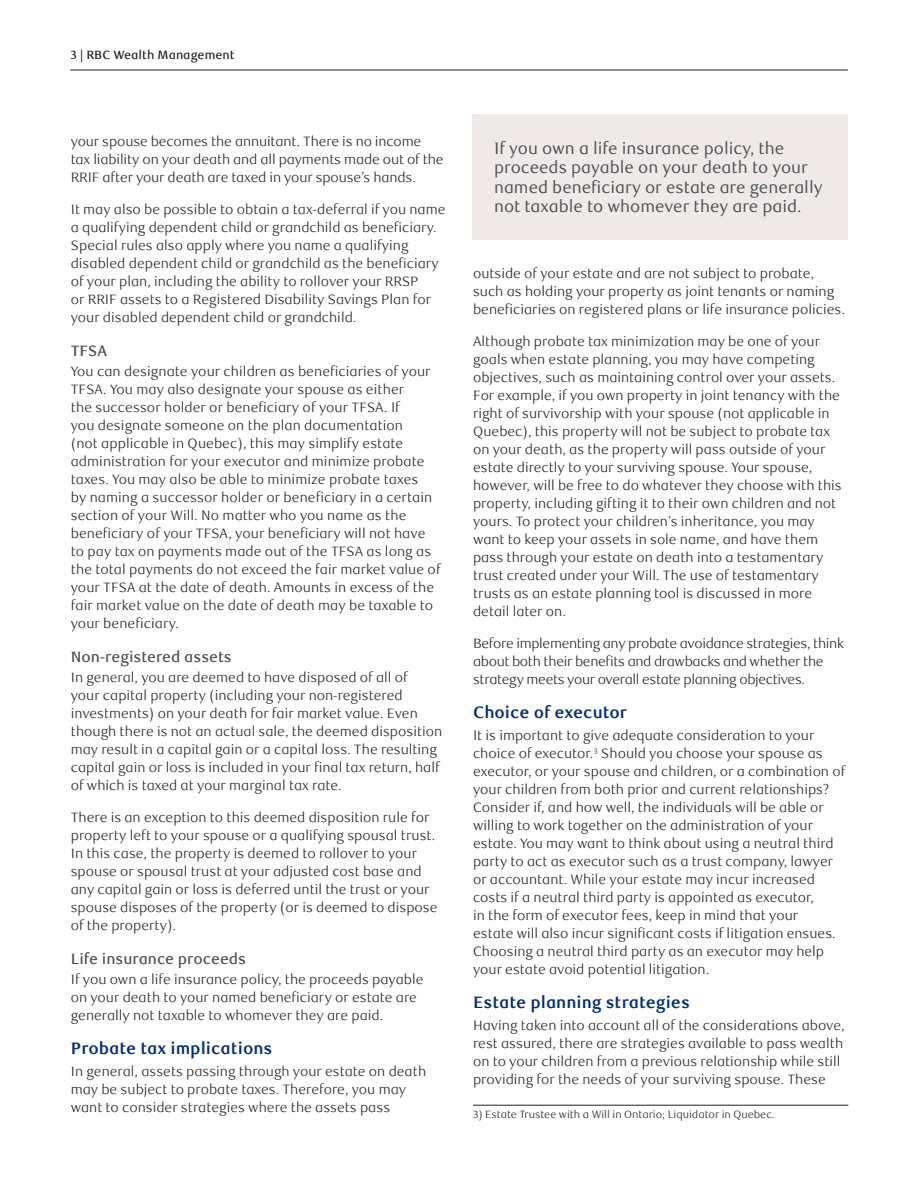
<style>
.page{position:relative;width:918px;height:1188px;background:#fff}
.page>*{position:absolute;margin:0;border:0;box-sizing:border-box;transform-origin:0 0}
.t1{font:16.5px/19.5px "RBC Text";color:#4a4f55}
._4-Text_Headline{font:700 16.5px "RBC Text";color:#002f73}
._6-Subhead_L1{font:500 15px "RBC Text";color:#4a4f55}
._5-Body_Copy{font:300 13.5px/18px "RBC Text";color:#231f20}
._5-Body_Copy-2{font:300 13.5px/18px "RBC Text";letter-spacing:-.025em;color:#231f20}
.t2{font:500 12px "RBC Text";color:#231f20}
._5-Body_Copy-3{font:300 10.5px "RBC Text";color:#231f20}
</style>
<div class="page">
<hr style="left:473px;top:1105px;width:375px;height:1px;background:#231f20">
<hr style="left:70px;top:70px;width:778px;height:1px;background:#231f20">
<div style="left:472px;top:114px;width:376px;height:126px;background:#efeae8"></div>
<p class="t2" style="left:71px;top:47px;width:165px">3 | RBC Wealth Management</p>
<p class="_5-Body_Copy" style="left:71px;top:132px;width:374px">your spouse becomes the annuitant. There is no income tax liability on your death and all payments made out of the<br>RRIF after your death are taxed in your spouse’s hands.</p>
<p class="_5-Body_Copy" style="left:71px;top:201px;width:376px">It may also be possible to obtain a tax-deferral if you name a qualifying dependent child or grandchild as beneficiary.<br>Special rules also apply where you name a qualifying disabled dependent child or grandchild as the beneficiary of your plan, including the ability to rollover your RRSP<br>or RRIF assets to a Registered Disability Savings Plan for your disabled dependent child or grandchild.</p>
<h3 class="_6-Subhead_L1" style="left:71px;top:342px;width:38px">TFSA</h3>
<p class="_5-Body_Copy" style="left:71px;top:363px;width:371px">You can designate your children as beneficiaries of your TFSA. You may also designate your spouse as either<br>the successor holder or beneficiary of your TFSA. If<br>you designate someone on the plan documentation<br>(not applicable in Quebec), this may simplify estate administration for your executor and minimize probate taxes. You may also be able to minimize probate taxes<br>by naming a successor holder or beneficiary in a certain section of your Will. No matter who you name as the beneficiary of your TFSA, your beneficiary will not have to pay tax on payments made out of the TFSA as long as the total payments do not exceed the fair market value of your TFSA at the date of death. Amounts in excess of the fair market value on the date of death may be taxable to your beneficiary.</p>
<h3 class="_6-Subhead_L1" style="left:71px;top:648px;width:163px">Non-registered assets</h3>
<p class="_5-Body_Copy" style="left:71px;top:669px;width:373px">In general, you are deemed to have disposed of all of<br>your capital property (including your non-registered investments) on your death for fair market value. Even though there is not an actual sale, the deemed disposition may result in a capital gain or a capital loss. The resulting capital gain or loss is included in your final tax return, half of which is taxed at your marginal tax rate.</p>
<p class="_5-Body_Copy" style="left:71px;top:809px;width:368px">There is an exception to this deemed disposition rule for property left to your spouse or a qualifying spousal trust.<br>In this case, the property is deemed to rollover to your spouse or spousal trust at your adjusted cost base and any capital gain or loss is deferred until the trust or your spouse disposes of the property (or is deemed to dispose of the property).</p>
<h3 class="_6-Subhead_L1" style="left:71px;top:950px;width:177px">Life insurance proceeds</h3>
<p class="_5-Body_Copy" style="left:71px;top:971px;width:354px">If you own a life insurance policy, the proceeds payable on your death to your named beneficiary or estate are generally not taxable to whomever they are paid.</p>
<h2 class="_4-Text_Headline" style="left:71px;top:1038px;width:203px">Probate tax implications</h2>
<p class="_5-Body_Copy" style="left:71px;top:1063px;width:357px">In general, assets passing through your estate on death may be subject to probate taxes. Therefore, you may want to consider strategies where the assets pass</p>
<p class="t1" style="left:494px;top:139px;width:330px">If you own a life insurance policy, the proceeds payable on your death to your named beneficiary or estate are generally not taxable to whomever they are paid.</p>
<p class="_5-Body_Copy" style="left:473px;top:264px;width:373px">outside of your estate and are not subject to probate, such as holding your property as joint tenants or naming beneficiaries on registered plans or life insurance policies.</p>
<p class="_5-Body_Copy" style="left:473px;top:333px;width:370px">Although probate tax minimization may be one of your goals when estate planning, you may have competing objectives, such as maintaining control over your assets.<br>For example, if you own property in joint tenancy with the right of survivorship with your spouse (not applicable in Quebec), this property will not be subject to probate tax on your death, as the property will pass outside of your estate directly to your surviving spouse. Your spouse, however, will be free to do whatever they choose with this property, including gifting it to their own children and not yours. To protect your children’s inheritance, you may want to keep your assets in sole name, and have them pass through your estate on death into a testamentary trust created under your Will. The use of testamentary trusts as an estate planning tool is discussed in more detail later on.</p>
<p class="_5-Body_Copy-2" style="left:473px;top:635px;width:372px">Before implementing any probate avoidance strategies, think about both their benefits and drawbacks and whether the strategy meets your overall estate planning objectives.</p>
<h2 class="_4-Text_Headline" style="left:473px;top:703px;width:156px">Choice of executor</h2>
<p class="_5-Body_Copy" style="left:473px;top:727px;width:374px">It is important to give adequate consideration to your choice of executor.<sup>3</sup> Should you choose your spouse as executor, or your spouse and children, or a combination of your children from both prior and current relationships?<br>Consider if, and how well, the individuals will be able or willing to work together on the administration of your estate. You may want to think about using a neutral third party to act as executor such as a trust company, lawyer or accountant. While your estate may incur increased costs if a neutral third party is appointed as executor,<br>in the form of executor fees, keep in mind that your<br>estate will also incur significant costs if litigation ensues.<br>Choosing a neutral third party as an executor may help your estate avoid potential litigation.</p>
<h2 class="_4-Text_Headline" style="left:473px;top:993px;width:218px">Estate planning strategies</h2>
<p class="_5-Body_Copy" style="left:473px;top:1017px;width:373px">Having taken into account all of the considerations above, rest assured, there are strategies available to pass wealth on to your children from a previous relationship while still providing for the needs of your surviving spouse. These</p>
<p class="_5-Body_Copy-3" style="left:473px;top:1108px;width:303px">3) Estate Trustee with a Will in Ontario; Liquidator in Quebec.</p>
</div>
